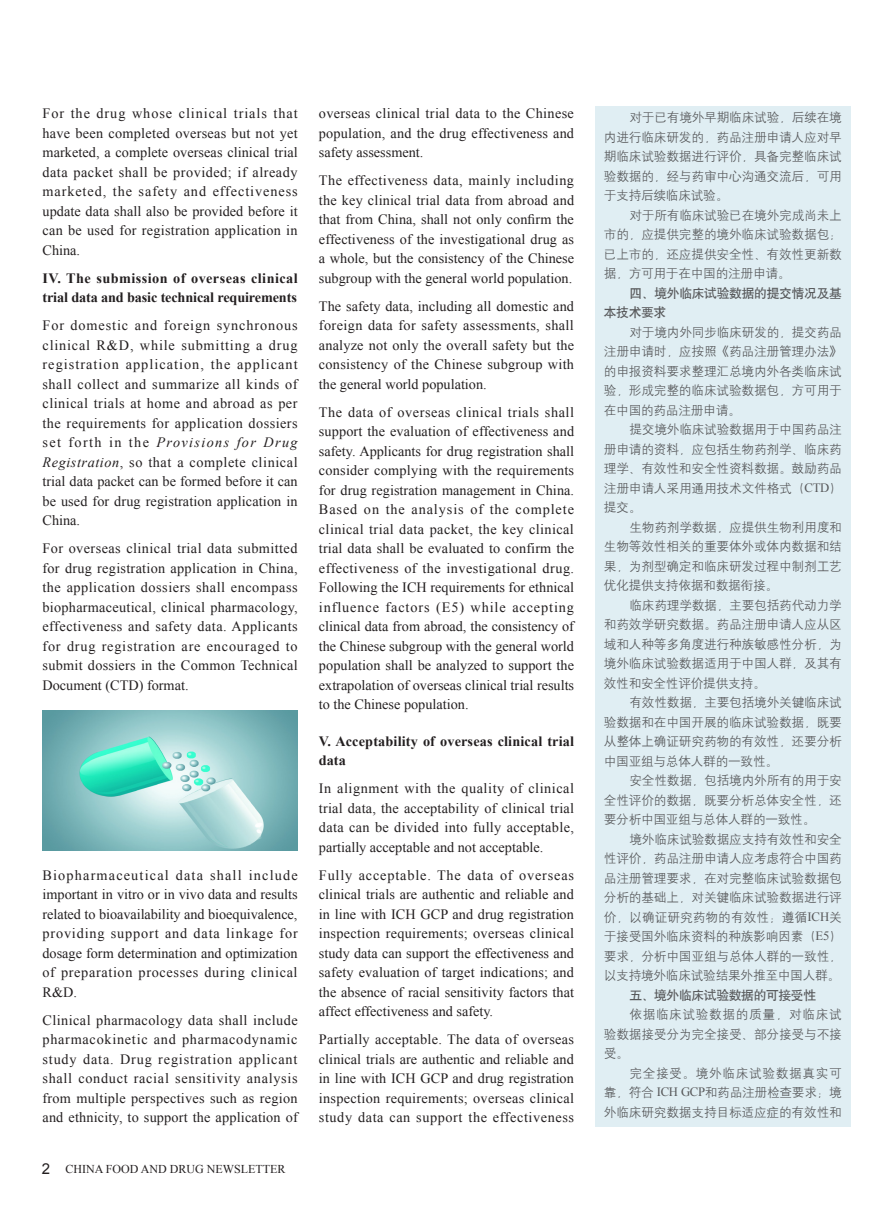
<style>
.page{position:relative;width:893px;height:1212px;background:#fff}
.page>*{position:absolute;margin:0;border:0;box-sizing:border-box;transform-origin:0 0}
.t1{font:15px "Arial";color:#231f20}
.英文{font:14.25px/19.5px "Times New Roman";letter-spacing:.01em;color:#231f20;text-align:justify}
.英文-2{font:700 14.25px/19.5px "Times New Roman";letter-spacing:-.01em;color:#231f20}
.英文-3{font:700 14.25px/19.5px "Times New Roman";letter-spacing:.01em;color:#231f20}
.业界交流中文{font:12.75px/19.5px "H Yg 2 gj";letter-spacing:-.02em;color:#57585a;text-align:justify}
.业界交流中文-2{font:12.75px/19.5px "H Yb 1 gj";letter-spacing:-.025em;color:#57585a}
.t2{font:12px "Times New Roman";color:#231f20}
.s1{font-style:italic}
.s2{font-family:"Times New Roman"}
</style>
<div class="page">
<div style="left:595px;top:106px;width:255px;height:1021px;background:#e0eef3"></div>
<img style="left:43px;top:710px;width:254px;height:140px">
<p class="英文" style="left:43px;top:104px;width:257px">For the drug whose clinical trials that have been completed overseas but not yet marketed, a complete overseas clinical trial data packet shall be provided; if already marketed, the safety and effectiveness update data shall also be provided before it can be used for registration application in China.</p>
<p class="英文-2" style="left:43px;top:268px;width:257px">IV. The submission of overseas clinical trial data and basic technical requirements</p>
<p class="英文" style="left:43px;top:316px;width:257px">For domestic and foreign synchronous clinical R&amp;D, while submitting a drug registration application, the applicant shall collect and summarize all kinds of clinical trials at home and abroad as per the requirements for application dossiers set forth in the <span class="s1">Provisions for Drug Registration</span>, so that a complete clinical trial data packet can be formed before it can be used for drug registration application in China.</p>
<p class="英文" style="left:43px;top:539px;width:257px">For overseas clinical trial data submitted for drug registration application in China, the application dossiers shall encompass biopharmaceutical, clinical pharmacology, effectiveness and safety data. Applicants for drug registration are encouraged to submit dossiers in the Common Technical Document (CTD) format.</p>
<p class="英文" style="left:43px;top:865px;width:257px">Biopharmaceutical data shall include important in vitro or in vivo data and results related to bioavailability and bioequivalence, providing support and data linkage for dosage form determination and optimization of preparation processes during clinical R&amp;D.</p>
<p class="英文" style="left:43px;top:1010px;width:257px">Clinical pharmacology data shall include pharmacokinetic and pharmacodynamic study data. Drug registration applicant shall conduct racial sensitivity analysis from multiple perspectives such as region and ethnicity, to support the application of</p>
<p class="t1" style="left:42px;top:1159px;width:10px">2</p>
<p class="t2" style="left:65px;top:1161px;width:221px">CHINA FOOD AND DRUG NEWSLETTER</p>
<p class="英文" style="left:319px;top:104px;width:257px">overseas clinical trial data to the Chinese population, and the drug effectiveness and safety assessment.</p>
<p class="英文" style="left:319px;top:171px;width:257px">The effectiveness data, mainly including the key clinical trial data from abroad and that from China, shall not only confirm the effectiveness of the investigational drug as a whole, but the consistency of the Chinese subgroup with the general world population.</p>
<p class="英文" style="left:319px;top:296px;width:257px">The safety data, including all domestic and foreign data for safety assessments, shall analyze not only the overall safety but the consistency of the Chinese subgroup with the general world population.</p>
<p class="英文" style="left:319px;top:402px;width:257px">The data of overseas clinical trials shall support the evaluation of effectiveness and safety. Applicants for drug registration shall consider complying with the requirements for drug registration management in China.<br>Based on the analysis of the complete clinical trial data packet, the key clinical trial data shall be evaluated to confirm the effectiveness of the investigational drug.<br>Following the ICH requirements for ethnical influence factors (E5) while accepting clinical data from abroad, the consistency of the Chinese subgroup with the general world population shall be analyzed to support the extrapolation of overseas clinical trial results to the Chinese population.</p>
<p class="英文-3" style="left:319px;top:731px;width:257px">V. Acceptability of overseas clinical trial data</p>
<p class="英文" style="left:319px;top:779px;width:257px">In alignment with the quality of clinical trial data, the acceptability of clinical trial data can be divided into fully acceptable, partially acceptable and not acceptable.</p>
<p class="英文" style="left:319px;top:865px;width:257px">Fully acceptable. The data of overseas clinical trials are authentic and reliable and in line with ICH GCP and drug registration inspection requirements; overseas clinical study data can support the effectiveness and safety evaluation of target indications; and the absence of racial sensitivity factors that affect effectiveness and safety.</p>
<p class="英文" style="left:319px;top:1030px;width:257px">Partially acceptable. The data of overseas clinical trials are authentic and reliable and in line with ICH GCP and drug registration inspection requirements; overseas clinical study data can support the effectiveness</p>
<p class="业界交流中文" style="left:604px;top:107px;width:240px;text-indent:26px">对于已有境外早期临床试验，后续在境内进行临床研发的，药品注册申请人应对早期临床试验数据进行评价，具备完整临床试验数据的，经与药审中心沟通交流后，可用于支持后续临床试验。</p>
<p class="业界交流中文" style="left:604px;top:205px;width:240px;text-indent:26px">对于所有临床试验已在境外完成尚未上市的，应提供完整的境外临床试验数据包；已上市的，还应提供安全性、有效性更新数据，方可用于在中国的注册申请。</p>
<p class="业界交流中文-2" style="left:604px;top:283px;width:240px;text-indent:26px">四、境外临床试验数据的提交情况及基本技术要求</p>
<p class="业界交流中文" style="left:604px;top:322px;width:240px;text-indent:26px">对于境内外同步临床研发的，提交药品注册申请时，应按照《药品注册管理办法》的申报资料要求整理汇总境内外各类临床试验，形成完整的临床试验数据包，方可用于在中国的药品注册申请。</p>
<p class="业界交流中文" style="left:604px;top:419px;width:240px;text-indent:26px">提交境外临床试验数据用于中国药品注册申请的资料，应包括生物药剂学、临床药理学、有效性和安全性资料数据。鼓励药品注册申请人采用通用技术文件格式（<span class="s2">CTD</span>）提交。</p>
<p class="业界交流中文" style="left:604px;top:517px;width:240px;text-indent:26px">生物药剂学数据，应提供生物利用度和生物等效性相关的重要体外或体内数据和结果，为剂型确定和临床研发过程中制剂工艺优化提供支持依据和数据衔接。</p>
<p class="业界交流中文" style="left:604px;top:595px;width:240px;text-indent:26px">临床药理学数据，主要包括药代动力学和药效学研究数据。药品注册申请人应从区域和人种等多角度进行种族敏感性分析，为境外临床试验数据适用于中国人群，及其有效性和安全性评价提供支持。</p>
<p class="业界交流中文" style="left:604px;top:692px;width:240px;text-indent:26px">有效性数据，主要包括境外关键临床试验数据和在中国开展的临床试验数据，既要从整体上确证研究药物的有效性，还要分析中国亚组与总体人群的一致性。</p>
<p class="业界交流中文" style="left:604px;top:770px;width:240px;text-indent:26px">安全性数据，包括境内外所有的用于安全性评价的数据，既要分析总体安全性，还要分析中国亚组与总体人群的一致性。</p>
<p class="业界交流中文" style="left:604px;top:829px;width:240px;text-indent:26px">境外临床试验数据应支持有效性和安全性评价，药品注册申请人应考虑符合中国药品注册管理要求，在对完整临床试验数据包分析的基础上，对关键临床试验数据进行评价，以确证研究药物的有效性；遵循<span class="s2">ICH</span>关于接受国外临床资料的种族影响因素（<span class="s2">E5</span>）要求，分析中国亚组与总体人群的一致性，以支持境外临床试验结果外推至中国人群。</p>
<p class="业界交流中文-2" style="left:629px;top:985px;width:188px">五、境外临床试验数据的可接受性</p>
<p class="业界交流中文" style="left:604px;top:1004px;width:240px;text-indent:26px">依据临床试验数据的质量，对临床试验数据接受分为完全接受、部分接受与不接受。</p>
<p class="业界交流中文" style="left:604px;top:1063px;width:240px;text-indent:26px">完全接受。境外临床试验数据真实可靠，符合 <span class="s2">ICH GCP</span>和药品注册检查要求；境外临床研究数据支持目标适应症的有效性和</p>
</div>
